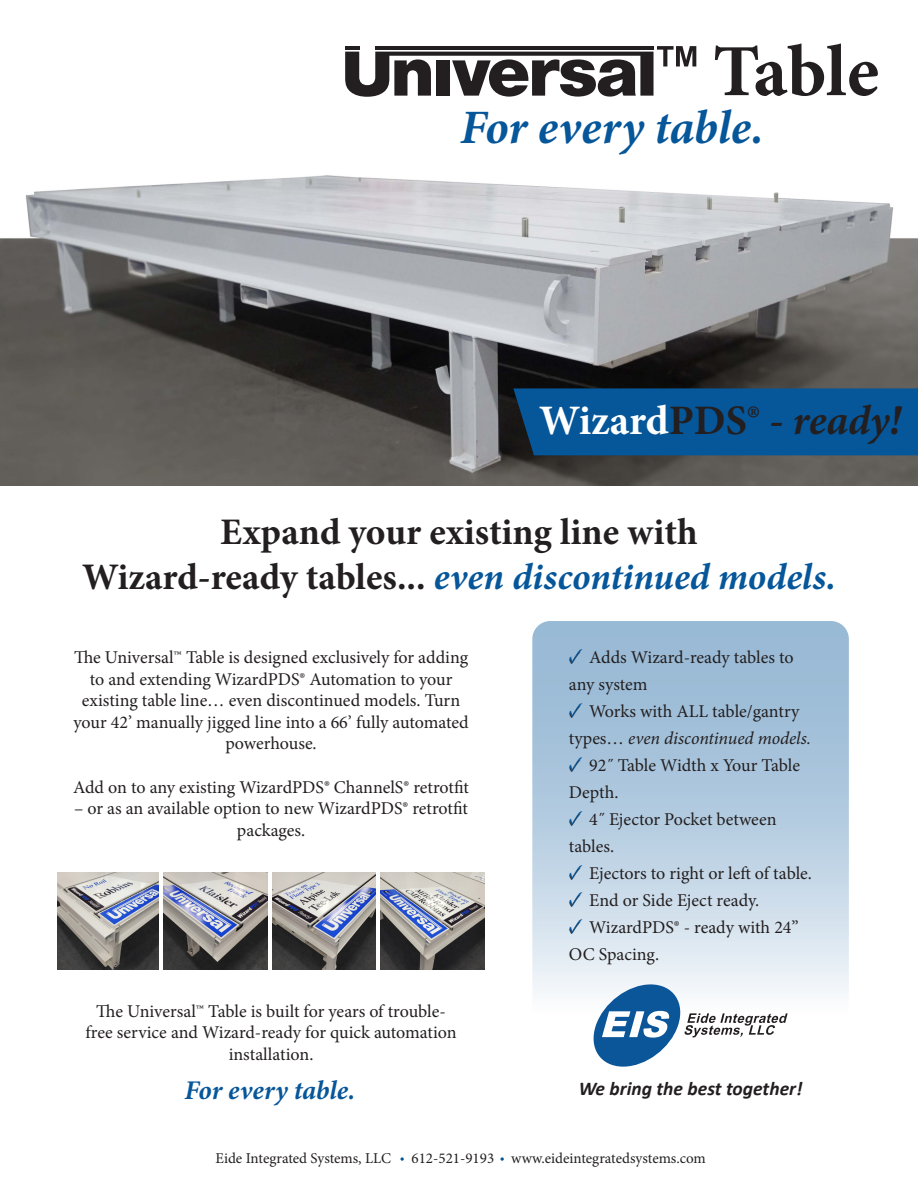
<style>
.page{position:relative;width:918px;height:1188px;background:#fff}
.page>*{position:absolute;margin:0;border:0;box-sizing:border-box;transform-origin:0 0}
.t1{font:700 73.5px "Minion Pro";letter-spacing:-.005em;color:#231f20}
.t2{font:700 51px "Arial";color:#231f20}
.t3{font:italic 700 48px "Minion Pro";color:#06569a}
.t4{font:700 42px "Minion Pro";letter-spacing:-.005em;color:#fff}
.t5{font:italic 700 37.5px "Minion Pro";color:#06569a}
.t6{font:700 37.5px "Minion Pro";color:#231f20}
.t7{font:italic 700 27px "Minion Pro";color:#06569a}
.t8{font:21px "Minion Pro";color:#06569a}
.t9{font:italic 700 19.5px "Calibri";color:#231f20}
.t10{font:18px/21.6px "Minion Pro";letter-spacing:-.005em;color:#231f20}
.t11{font:15px "Minion Pro";color:#231f20}
.s1{color:#231f20}
.s2{font-style:italic;color:#231f20}
.s3{font-style:normal;color:#231f20}
.s4{font-style:italic}
</style>
<div class="page">
<img style="left:0;top:175px;width:918px;height:311px">
<hr style="left:375px;top:46px;width:279px;height:3px;background:#231f20">
<svg style="left:345px;top:52px;width:309px;height:45px"></svg>
<hr style="left:345px;top:46px;width:14px;height:3px;background:#231f20">
<div style="left:513px;top:388px;width:405px;height:67px;background:#06569a"></div>
<svg style="left:593px;top:1013px;width:195px;height:54px"></svg>
<img style="left:58px;top:873px;width:101px;height:97px">
<img style="left:164px;top:873px;width:103px;height:97px">
<img style="left:272px;top:873px;width:104px;height:97px">
<img style="left:381px;top:873px;width:103px;height:97px">
<svg style="left:532px;top:621px;width:317px;height:392px;background:#b8cfe2"></svg>
<svg style="left:400px;top:1157px;width:4px;height:4px"></svg>
<svg style="left:500px;top:1157px;width:4px;height:4px"></svg>
<p class="t2" style="left:652px;top:29px;width:52px">™</p>
<p class="t1" style="left:713px;top:20px;width:168px">Table</p>
<p class="t3" style="left:460px;top:94px;width:305px">For every table.</p>
<p class="t4" style="left:539px;top:391px;width:363px">Wizard<span class="s1">PDS® -</span> <span class="s2">ready!</span></p>
<p class="t6" style="left:220px;top:506px;width:479px">Expand your existing line with</p>
<p class="t5" style="left:82px;top:550px;width:755px"><span class="s3">Wizard-ready tables...</span> even discontinued models.</p>
<p class="t10" style="left:73px;top:647px;width:397px;text-align:center">The Universal™ Table is designed exclusively for adding to and extending WizardPDS® Automation to your existing table line… even discontinued models. Turn your 42’ manually jigged line into a 66’ fully automated powerhouse.</p>
<p class="t10" style="left:73px;top:776px;width:397px">Add on to any existing WizardPDS® ChannelS® retrotfit</p>
<p class="t10" style="left:74px;top:798px;width:395px;text-align:center">– or as an available option to new WizardPDS® retrotfit packages.</p>
<p class="t10" style="left:85px;top:1000px;width:373px;text-align:center">The Universal™ Table is built for years of trouble&shy;free service and Wizard-ready for quick automation installation.</p>
<p class="t7" style="left:184px;top:1071px;width:172px">For every table.</p>
<p class="t8" style="left:569px;top:641px;width:16px">✓</p>
<p class="t8" style="left:569px;top:695px;width:16px">✓</p>
<p class="t8" style="left:569px;top:749px;width:16px">✓</p>
<p class="t8" style="left:569px;top:803px;width:16px">✓</p>
<p class="t8" style="left:569px;top:857px;width:16px">✓</p>
<p class="t8" style="left:569px;top:884px;width:16px">✓</p>
<p class="t8" style="left:569px;top:911px;width:16px">✓</p>
<p class="t10" style="left:569px;top:644px;width:226px;line-height:27px">✓ Adds Wizard-ready tables to any system</p>
<p class="t10" style="left:569px;top:698px;width:244px;line-height:27px">✓ Works with ALL table/gantry types… <span class="s4">even discontinued models.</span></p>
<p class="t10" style="left:569px;top:752px;width:233px;line-height:27px">✓ 92˝ Table Width x Your Table<br>Depth.</p>
<p class="t10" style="left:569px;top:806px;width:209px;line-height:27px">✓ 4˝ Ejector Pocket between tables.</p>
<p class="t10" style="left:569px;top:863px;width:244px">✓ Ejectors to right or left of table.</p>
<p class="t10" style="left:569px;top:890px;width:192px">✓ End or Side Eject ready.</p>
<p class="t10" style="left:569px;top:914px;width:231px;line-height:27px">✓ WizardPDS® - ready with 24”<br>OC Spacing.</p>
<p class="t9" style="left:579px;top:1075px;width:225px">We bring the best together!</p>
<p class="t11" style="left:215px;top:1149px;width:177px">Eide Integrated Systems, LLC</p>
<p class="t11" style="left:412px;top:1149px;width:296px">612-521-9193 www.eideintegratedsystems.com</p>
</div>
